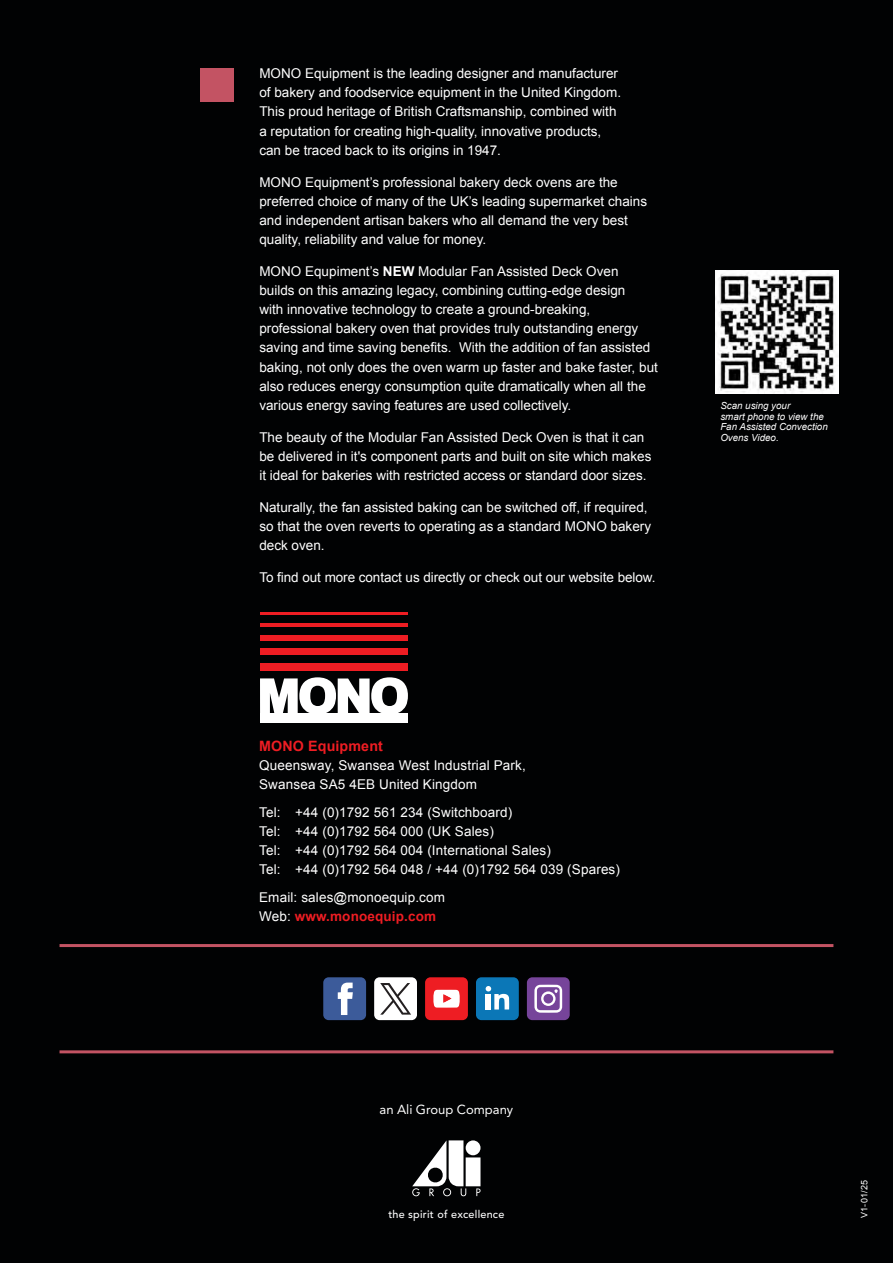
<style>
.page{position:relative;width:893px;height:1263px;background:#010203}
.page>*{position:absolute;margin:0;border:0;box-sizing:border-box;transform-origin:0 0}
.t1{font:700 14.25px "Arial";letter-spacing:.01em;color:#ee1d23}
.Body_First_Para{font:13.5px/19.2px "Arial";color:#fff}
.t2{font:700 13.5px "Arial";letter-spacing:.01em;color:#ee1d23}
.t3{font:13.05px "Avenir LT Std";color:#fff}
.t4{font:500 10.8px "Avenir LT Std";letter-spacing:.02em;color:#fff}
.t5{font:italic 9.75px/10.5px "Arial";color:#fff}
.t6{font:9px "Arial";color:#fff}
.s1{font-weight:700}
.s2{font-weight:400;color:#fff}
</style>
<div class="page">
<img style="left:715px;top:270px;width:124px;height:123px">
<div style="left:466px;top:1140px;width:14px;height:15px;background:#fff;border-radius:50%"></div>
<div style="left:466px;top:1157px;width:14px;height:29px;background:#fff"></div>
<svg style="left:412px;top:1140px;width:54px;height:56px"></svg>
<svg style="left:476px;top:1188px;width:4px;height:8px"></svg>
<div style="left:200px;top:68px;width:34px;height:34px;background:#c35363"></div>
<hr style="left:260px;top:612px;width:147px;height:3px;background:#ee1d23">
<hr style="left:260px;top:623px;width:147px;height:4px;background:#ee1d23">
<div style="left:260px;top:635px;width:147px;height:5px;background:#ee1d23"></div>
<div style="left:260px;top:648px;width:147px;height:7px;background:#ee1d23"></div>
<div style="left:260px;top:663px;width:147px;height:7px;background:#ee1d23"></div>
<svg style="left:260px;top:677px;width:148px;height:37px"></svg>
<div style="left:260px;top:713px;width:147px;height:10px;background:#fff"></div>
<hr style="left:60px;top:1050px;width:773px;height:3px;background:#c35363">
<hr style="left:60px;top:944px;width:773px;height:3px;background:#c35363">
<div style="left:323px;top:977px;width:43px;height:43px;background:#3c5b9a;border-radius:5px"></div>
<svg style="left:338px;top:982px;width:15px;height:33px"></svg>
<div style="left:374px;top:977px;width:43px;height:43px;background:#fff;border-radius:5px"></div>
<svg style="left:380px;top:983px;width:31px;height:31px"></svg>
<div style="left:425px;top:977px;width:43px;height:43px;background:#ee1d23;border-radius:5px"></div>
<svg style="left:433px;top:990px;width:27px;height:18px"></svg>
<div style="left:476px;top:977px;width:43px;height:43px;background:#0b77b7;border-radius:5px"></div>
<svg style="left:486px;top:986px;width:23px;height:23px"></svg>
<div style="left:527px;top:977px;width:43px;height:43px;background:#76449a;border-radius:5px"></div>
<svg style="left:534px;top:985px;width:28px;height:28px"></svg>
<p class="Body_First_Para" style="left:259px;top:64px;width:363px">MONO Equipment is the leading designer and manufacturer of bakery and foodservice equipment in the United Kingdom.<br>This proud heritage of British Craftsmanship, combined with a reputation for creating high-quality, innovative products, can be traced back to its origins in 1947.</p>
<p class="Body_First_Para" style="left:259px;top:172px;width:389px">MONO Equipment’s professional bakery deck ovens are the preferred choice of many of the UK’s leading supermarket chains and independent artisan bakers who all demand the very best quality, reliability and value for money.</p>
<p class="Body_First_Para" style="left:259px;top:262px;width:400px">MONO Equpiment’s <span class="s1">NEW</span> Modular Fan Assisted Deck Oven<br>builds on this amazing legacy, combining cutting-edge design<br>with innovative technology to create a ground-breaking, professional bakery oven that provides truly outstanding energy saving and time saving benefits. With the addition of fan assisted baking, not only does the oven warm up faster and bake faster, but also reduces energy consumption quite dramatically when all the various energy saving features are used collectively.</p>
<p class="Body_First_Para" style="left:259px;top:427px;width:393px">The beauty of the Modular Fan Assisted Deck Oven is that it can be delivered in it's component parts and built on site which makes it ideal for bakeries with restricted access or standard door sizes.</p>
<p class="Body_First_Para" style="left:259px;top:498px;width:393px">Naturally, the fan assisted baking can be switched off, if required, so that the oven reverts to operating as a standard MONO bakery deck oven.</p>
<p class="Body_First_Para" style="left:259px;top:568px;width:398px">To find out more contact us directly or check out our website below.</p>
<p class="t1" style="left:259px;top:736px;width:125px">MONO Equipment</p>
<p class="Body_First_Para" style="left:259px;top:756px;width:268px">Queensway, Swansea West Industrial Park,<br>Swansea SA5 4EB United Kingdom</p>
<p class="Body_First_Para" style="left:259px;top:802px;width:255px">Tel: +44 (0)1792 561 234 (Switchboard)</p>
<p class="Body_First_Para" style="left:259px;top:822px;width:236px">Tel: +44 (0)1792 564 000 (UK Sales)</p>
<p class="Body_First_Para" style="left:259px;top:841px;width:293px">Tel: +44 (0)1792 564 004 (International Sales)</p>
<p class="Body_First_Para" style="left:259px;top:860px;width:362px">Tel: +44 (0)1792 564 048 / +44 (0)1792 564 039 (Spares)</p>
<p class="Body_First_Para" style="left:259px;top:887px;width:187px">Email: sales@monoequip.com</p>
<p class="t2" style="left:259px;top:907px;width:178px"><span class="s2">Web:</span> www.monoequip.com</p>
<p class="t5" style="left:720px;top:401px;width:109px">Scan using your<br>smart phone to view the<br>Fan Assisted Convection<br>Ovens Video.</p>
<p class="t3" style="left:380px;top:1102px;width:135px">an Ali Group Company</p>
<p class="t4" style="left:388px;top:1208px;width:118px">the spirit of excellence</p>
<p class="t6" style="left:858px;top:1218px;width:40px;rotate:-90deg">V1-01/25</p>
</div>
